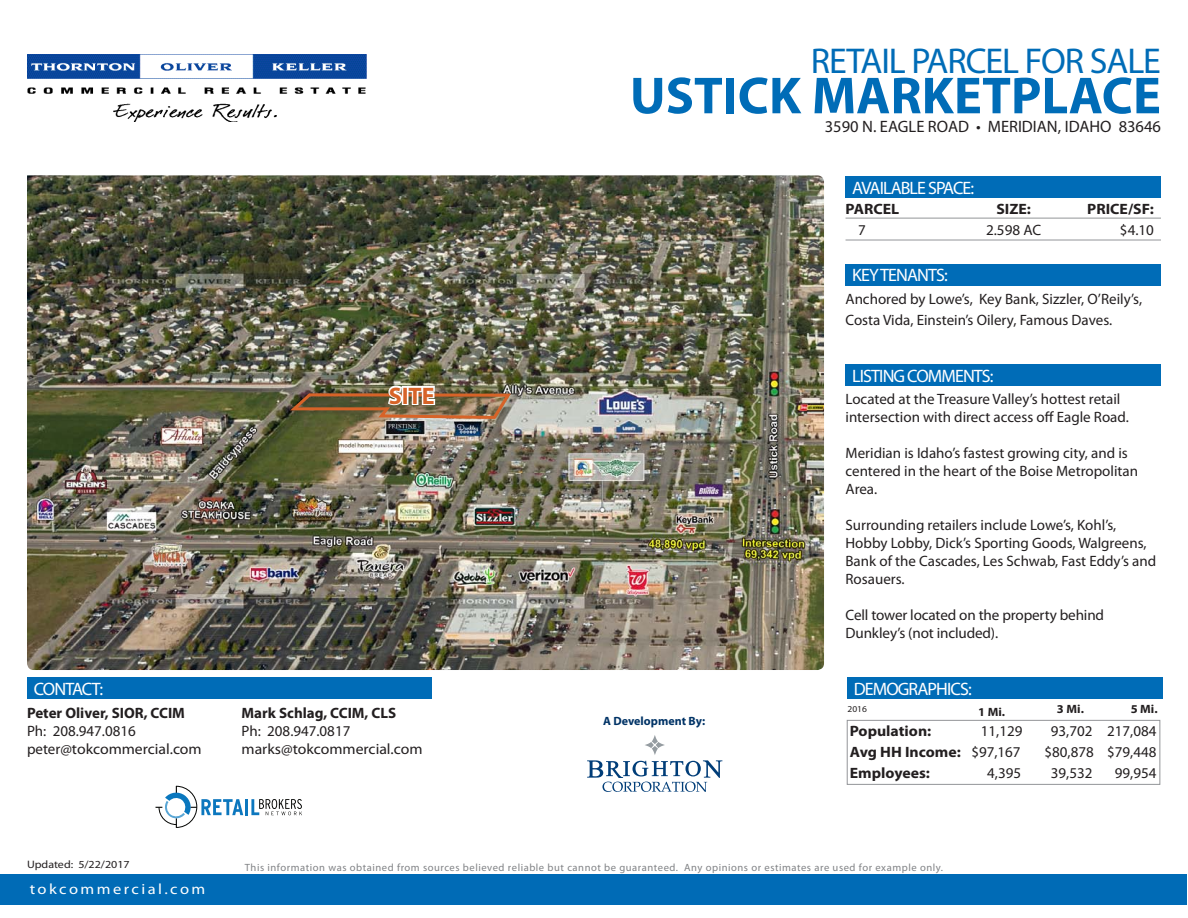
<style>
.page{position:relative;width:1188px;height:918px;background:#fff}
.page>*{position:absolute;margin:0;border:0;box-sizing:border-box;transform-origin:0 0}
.t1{font:700 52.5px "Myriad Pro";color:#006cb7}
.t2{font:36px "Myriad Pro";letter-spacing:-.03em;color:#006cb7}
.t3{font:700 24px "Myriad Pro";color:#d76328}
.t4{font:18px "Myriad Pro";letter-spacing:-.05em;color:#fff}
.t5{font:16.5px "Myriad Pro";color:#231f20}
.t6{font:15px/18px "Myriad Pro";color:#231f20}
.t7{font:700 15px/21px "Myriad Pro";color:#231f20;scale:1.05 1}
.t8{font:700 15px "Myriad Pro";color:#231f20}
.t9{font:14.85px "Myriad Pro";letter-spacing:.15em;color:#fff;scale:1.11 1}
.t10{font:700 12px "Myriad Pro";color:#036}
.t11{font:700 12px "Myriad Pro";color:#231f20;scale:1.05 1}
.t12{font:10.8px "Myriad Pro";color:#231f20;scale:1.11 1}
.t13{font:10.5px "Myriad Pro";letter-spacing:.05em;color:#808285}
.t14{font:9px "Myriad Pro";color:#231f20;scale:1.05 1}
</style>
<div class="page">
<div style="left:1px;top:874px;width:1186px;height:31px;background:#006bb6"></div>
<img style="left:27px;top:54px;width:339px;height:68px">
<hr style="left:846px;top:218px;width:315px;height:1px;background:#939598">
<hr style="left:846px;top:240px;width:315px;height:1px;background:#939598">
<div style="left:847px;top:720px;width:313px;height:65px;border:1px solid #939598"></div>
<svg style="left:587px;top:735px;width:135px;height:57px"></svg>
<hr style="left:245px;top:799px;width:3px;height:16px;background:#0c77be">
<svg style="left:251px;top:799px;width:51px;height:16px"></svg>
<svg style="left:156px;top:786px;width:87px;height:42px"></svg>
<div style="left:27px;top:677px;width:405px;height:22px;background:#006cb7"></div>
<div style="left:846px;top:364px;width:315px;height:21px;background:#006cb7"></div>
<div style="left:846px;top:177px;width:315px;height:21px;background:#006cb7"></div>
<div style="left:846px;top:264px;width:315px;height:21px;background:#006cb7"></div>
<div style="left:847px;top:677px;width:315px;height:22px;background:#006cb7"></div>
<img style="left:27px;top:175px;width:797px;height:495px">
<img style="left:286px;top:384px;width:226px;height:36px">
<h2 class="t2" style="left:811px;top:39px;width:352px">RETAIL PARCEL FOR SALE</h2>
<h1 class="t1" style="left:630px;top:61px;width:533px">USTICK MARKETPLACE</h1>
<p class="t5" style="left:825px;top:116px;width:338px">3590 N. EAGLE ROAD • MERIDIAN, IDAHO 83646</p>
<p class="t4" style="left:852px;top:177px;width:124px">AVAILABLE SPACE:</p>
<p class="t7" style="left:846px;top:198px;width:53px">PARCEL</p>
<p class="t6" style="left:858px;top:221px;width:9px">7</p>
<p class="t7" style="left:996px;top:198px;width:34px">SIZE:</p>
<p class="t6" style="left:986px;top:221px;width:57px">2.598 AC</p>
<p class="t7" style="left:1087px;top:198px;width:65px">PRICE/SF:</p>
<p class="t6" style="left:1120px;top:221px;width:35px">$4.10</p>
<p class="t4" style="left:852px;top:264px;width:97px">KEY TENANTS:</p>
<p class="t6" style="left:846px;top:288px;width:298px;line-height:21px">Anchored by Lowe’s, Key Bank, Sizzler, O’Reily’s,<br>Costa Vida, Einstein’s Oilery, Famous Daves.</p>
<p class="t4" style="left:852px;top:364px;width:143px">LISTING COMMENTS:</p>
<h3 class="t3" style="left:389px;top:380px;width:47px">SITE</h3>
<p class="t6" style="left:846px;top:390px;width:285px">Located at the Treasure Valley’s hottest retail intersection with direct access off Eagle Road.</p>
<p class="t6" style="left:846px;top:444px;width:294px">Meridian is Idaho’s fastest growing city, and is centered in the heart of the Boise Metropolitan<br>Area.</p>
<p class="t6" style="left:846px;top:516px;width:312px">Surrounding retailers include Lowe’s, Kohl’s, Hobby Lobby, Dick’s Sporting Goods, Walgreens, Bank of the Cascades, Les Schwab, Fast Eddy’s and Rosauers.</p>
<p class="t6" style="left:846px;top:606px;width:260px">Cell tower located on the property behind<br>Dunkley’s (not included).</p>
<p class="t4" style="left:34px;top:678px;width:71px">CONTACT:</p>
<p class="t4" style="left:854px;top:678px;width:119px">DEMOGRAPHICS:</p>
<p class="t8" style="left:27px;top:703px;width:160px">Peter Oliver, SIOR, CCIM</p>
<p class="t6" style="left:27px;top:722px;width:176px">Ph: 208.947.0816 peter@tokcommercial.com</p>
<p class="t8" style="left:242px;top:703px;width:156px">Mark Schlag, CCIM, CLS</p>
<p class="t6" style="left:242px;top:722px;width:182px">Ph: 208.947.0817 marks@tokcommercial.com</p>
<p class="t10" style="left:603px;top:713px;width:103px">A Development By:</p>
<p class="t14" style="left:848px;top:704px;width:20px">2016</p>
<p class="t11" style="left:978px;top:704px;width:27px">1 Mi.</p>
<p class="t11" style="left:1057px;top:701px;width:27px">3 Mi.</p>
<p class="t11" style="left:1131px;top:701px;width:27px">5 Mi.</p>
<p class="t7" style="left:850px;top:720px;width:107px">Population:<br>Avg HH Income:<br>Employees:</p>
<p class="t6" style="left:981px;top:722px;width:43px">11,129</p>
<p class="t6" style="left:1051px;top:722px;width:107px">93,702 217,084</p>
<p class="t6" style="left:971px;top:743px;width:51px">$97,167</p>
<p class="t6" style="left:1045px;top:743px;width:113px">$80,878 $79,448</p>
<p class="t6" style="left:987px;top:764px;width:35px">4,395</p>
<p class="t6" style="left:1051px;top:764px;width:43px">39,532</p>
<p class="t6" style="left:1115px;top:764px;width:43px">99,954</p>
<p class="t12" style="left:27px;top:858px;width:94px">Updated: 5/22/2017</p>
<p class="t13" style="left:245px;top:861px;width:700px">This information was obtained from sources believed reliable but cannot be guaranteed. Any opinions or estimates are used for example only.</p>
<p class="t9" style="left:30px;top:879px;width:160px">tokcommercial.com</p>
</div>
